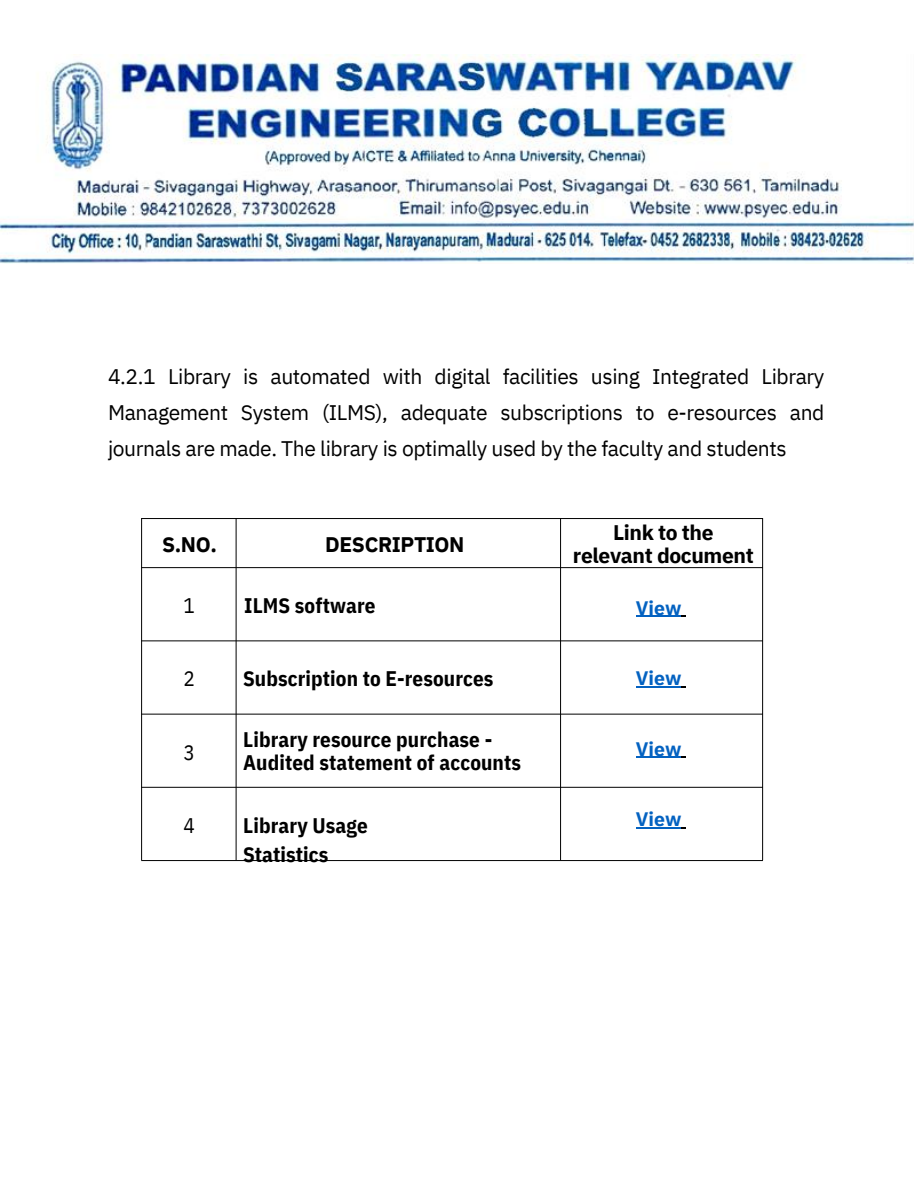
<style>
.page{position:relative;width:918px;height:1188px;background:#fff}
.page>*{position:absolute;margin:0;border:0;box-sizing:border-box;transform-origin:0 0}
.t1{font:21px/36px "IBM Plex Sans";letter-spacing:-.02em;color:#000;text-align:justify}
.t2{font:700 21px/29.2px "IBM Plex Sans Cond";letter-spacing:.005em;color:#000}
.t3{font:700 21px/23.7px "IBM Plex Sans";letter-spacing:-.02em;color:#000;text-align:center}
.t4{font:21px "IBM Plex Sans Cond";color:#000}
.t5{font:700 19.5px "IBM Plex Sans";color:#0462c1}
</style>
<div class="page">
<img style="left:0;top:54px;width:914px;height:210px">
<hr style="left:141px;top:518px;width:622px;height:1px;background:#000">
<hr style="left:141px;top:567px;width:622px;height:1px;background:#000">
<hr style="left:141px;top:641px;width:622px;height:1px;background:#000">
<hr style="left:141px;top:714px;width:622px;height:1px;background:#000">
<hr style="left:141px;top:787px;width:622px;height:1px;background:#000">
<hr style="left:141px;top:860px;width:622px;height:1px;background:#000">
<hr style="left:141px;top:518px;width:1px;height:342px;background:#000">
<hr style="left:236px;top:518px;width:1px;height:342px;background:#000">
<hr style="left:560px;top:518px;width:1px;height:342px;background:#000">
<hr style="left:762px;top:518px;width:1px;height:342px;background:#000">
<hr style="left:636px;top:616px;width:46px;height:1px;background:#0462c1">
<hr style="left:636px;top:686px;width:46px;height:1px;background:#0462c1">
<hr style="left:636px;top:757px;width:46px;height:1px;background:#0462c1">
<hr style="left:636px;top:827px;width:46px;height:1px;background:#0462c1">
<h1 class="t1" style="left:108px;top:359px;width:718px">4.2.1 Library is automated with digital facilities using Integrated Library Management System (ILMS), adequate subscriptions to e-resources and journals are made. The library is optimally used by the faculty and students</h1>
<p class="t3" style="left:162px;top:533px;width:56px">S.NO.</p>
<p class="t3" style="left:325px;top:533px;width:141px">DESCRIPTION</p>
<h2 class="t4" style="left:184px;top:592px;width:13px">1</h2>
<p class="t2" style="left:244px;top:591px;width:133px">ILMS software</p>
<p class="t4" style="left:184px;top:665px;width:13px">2</p>
<h2 class="t2" style="left:243px;top:664px;width:252px">Subscription to E-resources</h2>
<h2 class="t4" style="left:184px;top:738px;width:13px">3</h2>
<p class="t2" style="left:243px;top:727px;width:279px;line-height:23.7px">Library resource purchase -<br>Audited statement of accounts</p>
<h2 class="t4" style="left:184px;top:811px;width:13px">4</h2>
<h2 class="t2" style="left:243px;top:810px;width:126px">Library Usage<br>Statistics</h2>
<h1 class="t3" style="left:573px;top:520px;width:182px">Link to the relevant document</h1>
<h2 class="t5" style="left:636px;top:595px;width:47px">View</h2>
<h2 class="t5" style="left:636px;top:665px;width:47px">View</h2>
<p class="t5" style="left:636px;top:736px;width:47px">View</p>
<h2 class="t5" style="left:636px;top:806px;width:47px">View</h2>
</div>
